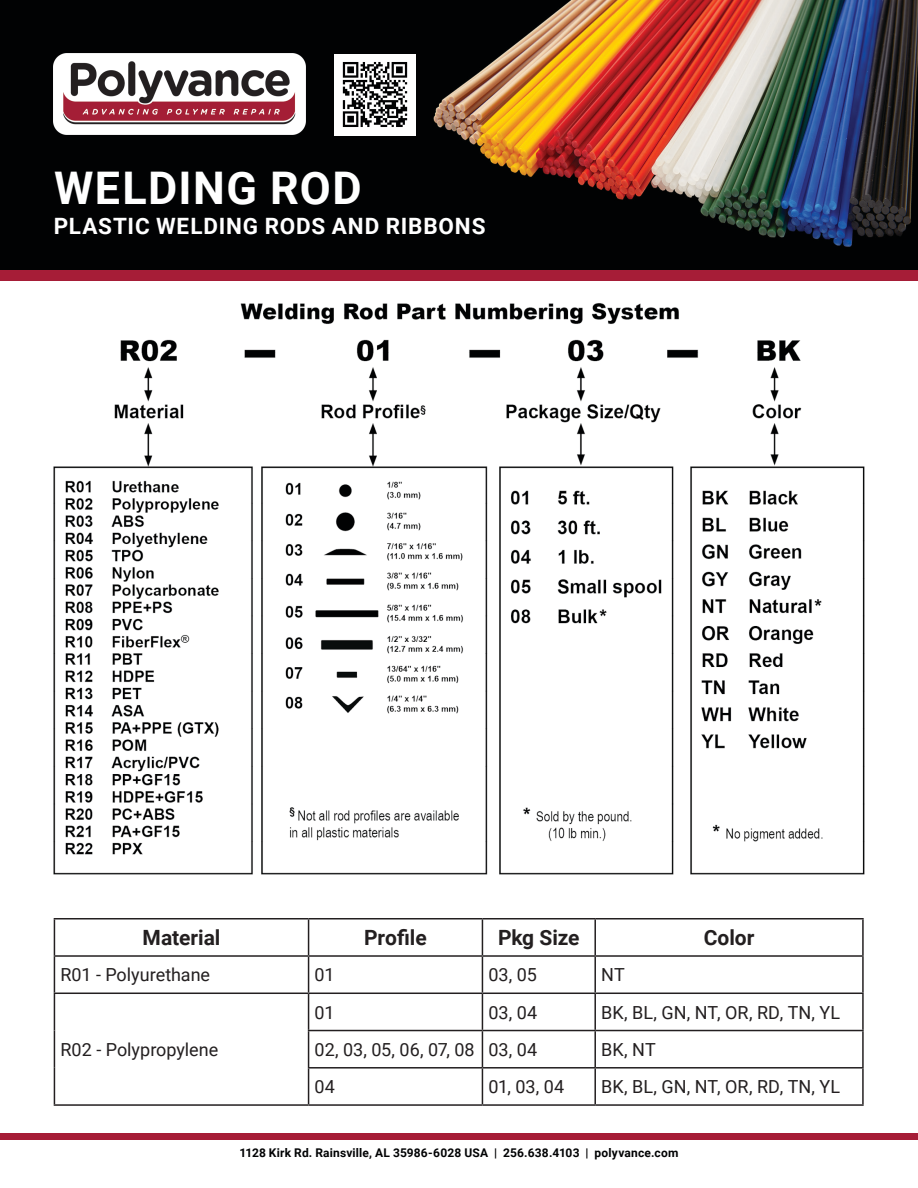
<style>
.page{position:relative;width:918px;height:1188px;background:#fff}
.page>*{position:absolute;margin:0;border:0;box-sizing:border-box;transform-origin:0 0}
.Subhead{font:700 45px "Roboto";letter-spacing:.03em;color:#fff}
.Subhead-2{font:700 22.5px "Roboto";letter-spacing:.04em;color:#fff}
.t1{font:700 21px "Roboto";color:#231f20}
.t2{font:18px "Roboto";color:#231f20}
.Heading{font:700 12px "Roboto";letter-spacing:.015em;color:#020304}
</style>
<div class="page">
<img style="left:0;top:0;width:918px;height:270px">
<div style="left:0;top:270px;width:918px;height:11px;background:#a61d37"></div>
<img style="left:53px;top:54px;width:253px;height:81px">
<div style="left:0;top:1133px;width:918px;height:7px;background:#a61d37"></div>
<img style="left:335px;top:54px;width:81px;height:82px">
<img style="left:53px;top:303px;width:812px;height:572px">
<hr style="left:54px;top:918px;width:255px;height:2px;background:#231f20">
<hr style="left:54px;top:919px;width:1px;height:36px;background:#231f20">
<hr style="left:309px;top:918px;width:173px;height:2px;background:#231f20">
<hr style="left:308px;top:919px;width:1px;height:36px;background:#231f20">
<hr style="left:482px;top:918px;width:113px;height:2px;background:#231f20">
<hr style="left:482px;top:919px;width:1px;height:36px;background:#231f20">
<hr style="left:595px;top:918px;width:269px;height:2px;background:#231f20">
<hr style="left:594px;top:919px;width:2px;height:36px;background:#231f20">
<hr style="left:862px;top:919px;width:2px;height:36px;background:#231f20">
<hr style="left:54px;top:955px;width:255px;height:2px;background:#231f20">
<hr style="left:54px;top:957px;width:1px;height:36px;background:#231f20">
<hr style="left:309px;top:955px;width:173px;height:2px;background:#231f20">
<hr style="left:308px;top:957px;width:1px;height:36px;background:#231f20">
<hr style="left:482px;top:955px;width:113px;height:2px;background:#231f20">
<hr style="left:482px;top:957px;width:1px;height:36px;background:#231f20">
<hr style="left:595px;top:955px;width:269px;height:2px;background:#231f20">
<hr style="left:594px;top:957px;width:2px;height:36px;background:#231f20">
<hr style="left:862px;top:957px;width:2px;height:36px;background:#231f20">
<hr style="left:54px;top:993px;width:255px;height:1px;background:#231f20">
<hr style="left:54px;top:994px;width:1px;height:37px;background:#231f20">
<hr style="left:309px;top:993px;width:173px;height:1px;background:#231f20">
<hr style="left:308px;top:994px;width:1px;height:36px;background:#231f20">
<hr style="left:482px;top:993px;width:113px;height:1px;background:#231f20">
<hr style="left:482px;top:994px;width:1px;height:36px;background:#231f20">
<hr style="left:595px;top:993px;width:269px;height:1px;background:#231f20">
<hr style="left:594px;top:994px;width:2px;height:36px;background:#231f20">
<hr style="left:862px;top:994px;width:2px;height:36px;background:#231f20">
<hr style="left:54px;top:1031px;width:1px;height:37px;background:#231f20">
<hr style="left:308px;top:1030px;width:174px;height:1px;background:#231f20">
<hr style="left:308px;top:1031px;width:1px;height:36px;background:#231f20">
<hr style="left:482px;top:1030px;width:113px;height:1px;background:#231f20">
<hr style="left:482px;top:1031px;width:1px;height:36px;background:#231f20">
<hr style="left:595px;top:1030px;width:269px;height:1px;background:#231f20">
<hr style="left:594px;top:1031px;width:2px;height:36px;background:#231f20">
<hr style="left:862px;top:1031px;width:2px;height:36px;background:#231f20">
<hr style="left:54px;top:1068px;width:1px;height:36px;background:#231f20">
<hr style="left:308px;top:1067px;width:174px;height:2px;background:#231f20">
<hr style="left:308px;top:1069px;width:1px;height:35px;background:#231f20">
<hr style="left:482px;top:1067px;width:113px;height:2px;background:#231f20">
<hr style="left:482px;top:1069px;width:1px;height:35px;background:#231f20">
<hr style="left:595px;top:1067px;width:269px;height:2px;background:#231f20">
<hr style="left:594px;top:1069px;width:2px;height:35px;background:#231f20">
<hr style="left:862px;top:1069px;width:2px;height:35px;background:#231f20">
<hr style="left:54px;top:1104px;width:255px;height:2px;background:#231f20">
<hr style="left:309px;top:1104px;width:173px;height:2px;background:#231f20">
<hr style="left:482px;top:1104px;width:113px;height:2px;background:#231f20">
<hr style="left:595px;top:1104px;width:269px;height:2px;background:#231f20">
<p class="Subhead" style="left:54px;top:157px;width:309px">WELDING ROD</p>
<p class="Subhead-2" style="left:54px;top:211px;width:433px">PLASTIC WELDING RODS AND RIBBONS</p>
<p class="t1" style="left:143px;top:923px;width:79px">Material</p>
<p class="t1" style="left:364px;top:923px;width:64px">Profile</p>
<p class="t1" style="left:498px;top:923px;width:83px">Pkg Size</p>
<p class="t1" style="left:704px;top:923px;width:52px">Color</p>
<p class="t2" style="left:60px;top:962px;width:151px">R01 - Polyurethane</p>
<p class="t2" style="left:315px;top:962px;width:21px">01</p>
<p class="t2" style="left:488px;top:962px;width:50px">03, 05</p>
<p class="t2" style="left:601px;top:962px;width:25px">NT</p>
<p class="t2" style="left:60px;top:1037px;width:159px">R02 - Polypropylene</p>
<p class="t2" style="left:315px;top:1000px;width:21px">01</p>
<p class="t2" style="left:488px;top:1000px;width:50px">03, 04</p>
<p class="t2" style="left:601px;top:1000px;width:241px">BK, BL, GN, NT, OR, RD, TN, YL</p>
<p class="t2" style="left:315px;top:1037px;width:162px">02, 03, 05, 06, 07, 08</p>
<p class="t2" style="left:488px;top:1037px;width:50px">03, 04</p>
<p class="t2" style="left:601px;top:1037px;width:56px">BK, NT</p>
<p class="t2" style="left:315px;top:1074px;width:22px">04</p>
<p class="t2" style="left:488px;top:1074px;width:77px">01, 03, 04</p>
<p class="t2" style="left:601px;top:1074px;width:241px">BK, BL, GN, NT, OR, RD, TN, YL</p>
<p class="Heading" style="left:240px;top:1144px;width:441px">1128 Kirk Rd. Rainsville, AL 35986-6028 USA | 256.638.4103 | polyvance.com</p>
</div>
